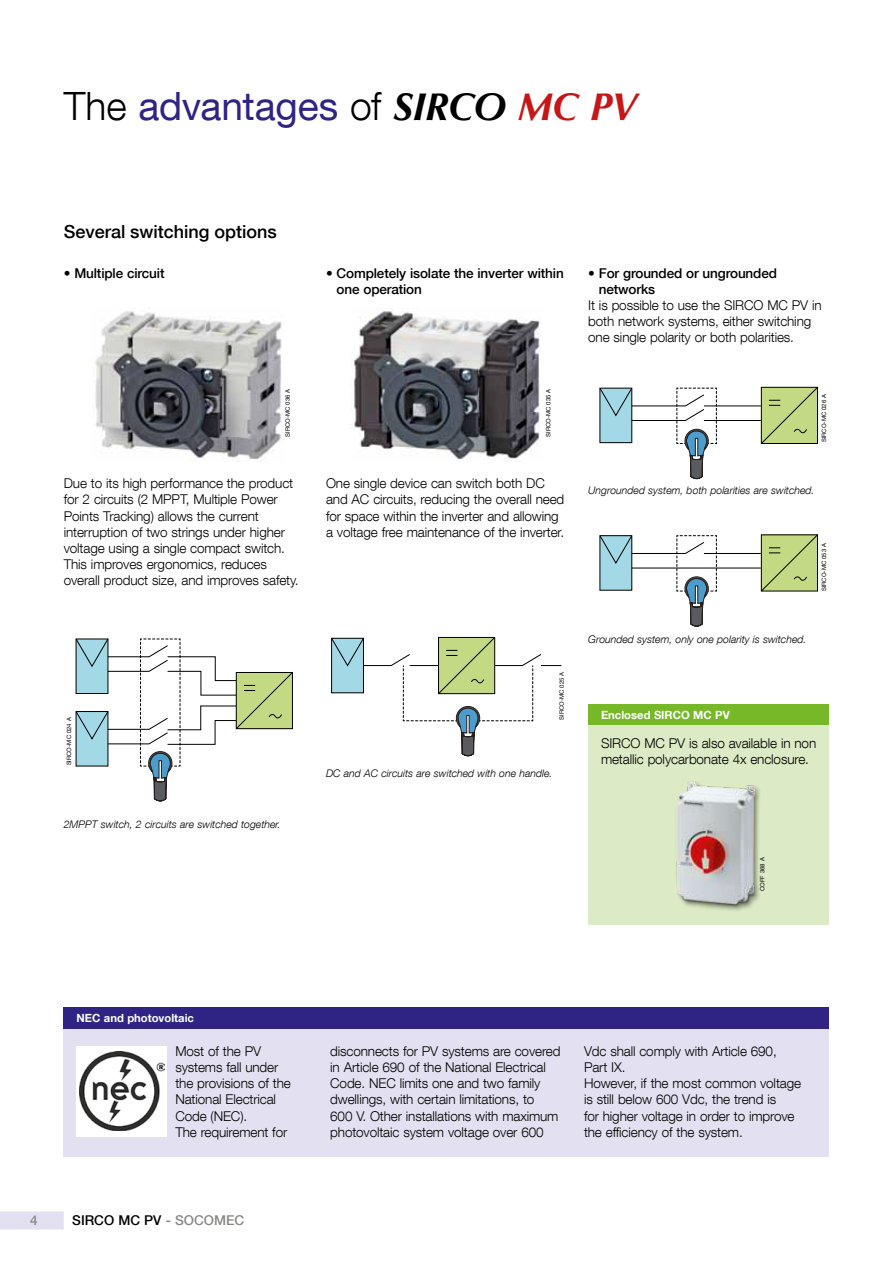
<style>
.page{position:relative;width:893px;height:1263px;background:#fff}
.page>*{position:absolute;margin:0;border:0;box-sizing:border-box;transform-origin:0 0}
.t1{font:39px "Helvetica Neue LT Com";color:#2f2483}
.t2{font:500 18px "Helvetica Neue LT Com";color:#000}
.t3{font:300 13.5px/16.2px "Helvetica Neue LT Com";letter-spacing:-.01em;color:#000}
.t4{font:500 13.5px/16.2px "Helvetica Neue LT Com";letter-spacing:-.01em;color:#000}
.t5{font:500 13.5px "Helvetica Neue LT Com";color:#878786}
.t6{font:700 11.25px "Helvetica Neue LT Com";color:#fff}
.t7{font:italic 300 10.5px "Helvetica Neue LT Com";color:#000}
.t8{font:6px "Helvetica Neue LT Com";color:#000}
.s1{font-weight:300;color:#000}
.s2{font-family:"Optima LT Std";font-weight:700;font-style:italic;color:#000}
.s3{font-family:"Optima LT Std";font-weight:700;font-style:italic;color:#c51718}
.s4{color:#878786}
</style>
<div class="page">
<div style="left:0;top:1211px;width:64px;height:18px;background:#e3e1f1"></div>
<svg style="left:75px;top:638px;width:218px;height:163px"></svg>
<svg style="left:331px;top:637px;width:230px;height:119px"></svg>
<hr style="left:704px;top:406px;width:57px;height:1px;background:#000">
<hr style="left:704px;top:420px;width:57px;height:1px;background:#000">
<svg style="left:760px;top:386px;width:58px;height:58px;background:#b1c379"></svg>
<svg style="left:599px;top:387px;width:118px;height:92px"></svg>
<img style="left:351px;top:308px;width:190px;height:153px">
<img style="left:95px;top:311px;width:187px;height:151px">
<hr style="left:704px;top:553px;width:57px;height:1px;background:#000">
<hr style="left:704px;top:568px;width:57px;height:1px;background:#000">
<svg style="left:760px;top:534px;width:58px;height:58px;background:#b1c378"></svg>
<svg style="left:600px;top:535px;width:117px;height:91px"></svg>
<div style="left:64px;top:1008px;width:765px;height:21px;background:#2f2483"></div>
<div style="left:64px;top:1029px;width:765px;height:128px;background:#e3e1f1"></div>
<div style="left:77px;top:1046px;width:90px;height:90px;background:#fff"></div>
<img style="left:79px;top:1052px;width:85px;height:79px">
<div style="left:588px;top:704px;width:241px;height:21px;background:#76b828"></div>
<div style="left:588px;top:725px;width:241px;height:200px;background:#dceac5"></div>
<img style="left:676px;top:781px;width:84px;height:130px">
<h1 class="t1" style="left:64px;top:82px;width:575px"><span class="s1">The</span> advantages <span class="s1">of</span> <span class="s2">SIRCO</span> <span class="s3">MC PV</span></h1>
<h2 class="t2" style="left:64px;top:221px;width:214px">Several switching options</h2>
<p class="t4" style="left:64px;top:264px;width:102px">• Multiple circuit</p>
<p class="t4" style="left:337px;top:264px;width:229px;text-indent:-11px">• Completely isolate the inverter within one operation</p>
<p class="t8" style="left:284px;top:437px;width:49px;rotate:-90deg">sirco-mc 036 a</p>
<p class="t8" style="left:544px;top:437px;width:49px;rotate:-90deg">sirco-mc 035 a</p>
<p class="t3" style="left:64px;top:475px;width:236px">Due to its high performance the product for 2 circuits (2 MPPT, Multiple Power Points Tracking) allows the current interruption of two strings under higher voltage using a single compact switch.<br>This improves ergonomics, reduces overall product size, and improves safety.</p>
<p class="t3" style="left:326px;top:475px;width:240px">One single device can switch both DC and AC circuits, reducing the overall need for space within the inverter and allowing a voltage free maintenance of the inverter.</p>
<p class="t8" style="left:65px;top:765px;width:49px;rotate:-90deg">sirco-mc 024 a</p>
<p class="t7" style="left:64px;top:818px;width:219px">2MPPT switch, 2 circuits are switched together.</p>
<p class="t8" style="left:558px;top:720px;width:49px;rotate:-90deg">sirco-mc 025 a</p>
<p class="t7" style="left:326px;top:767px;width:228px">DC and AC circuits are switched with one handle.</p>
<p class="t4" style="left:599px;top:264px;width:180px;text-indent:-11px">• For grounded or ungrounded networks</p>
<p class="t3" style="left:588px;top:297px;width:235px">It is possible to use the SIRCO MC PV in both network systems, either switching one single polarity or both polarities.</p>
<p class="t8" style="left:820px;top:442px;width:49px;rotate:-90deg">sirco-mc 026 a</p>
<p class="t7" style="left:588px;top:484px;width:228px">Ungrounded system, both polarities are switched.</p>
<p class="t8" style="left:820px;top:591px;width:49px;rotate:-90deg">sirco-mc 053 a</p>
<p class="t7" style="left:588px;top:633px;width:220px">Grounded system, only one polarity is switched.</p>
<p class="t6" style="left:601px;top:707px;width:130px">Enclosed SIRCO MC PV</p>
<p class="t3" style="left:601px;top:735px;width:217px">SIRCO MC PV is also available in non metallic polycarbonate 4x enclosure.</p>
<p class="t8" style="left:759px;top:891px;width:35px;rotate:-90deg">coff 368 a</p>
<p class="t6" style="left:77px;top:1011px;width:119px">NEC and photovoltaic</p>
<p class="t3" style="left:175px;top:1042px;width:117px">Most of the PV systems fall under the provisions of the<br>National Electrical<br>Code (NEC).<br>The requirement for</p>
<p class="t3" style="left:330px;top:1042px;width:232px">disconnects for PV systems are covered in Article 690 of the National Electrical Code. NEC limits one and two family dwellings, with certain limitations, to<br>600 V. Other installations with maximum photovoltaic system voltage over 600</p>
<p class="t3" style="left:584px;top:1042px;width:219px">Vdc shall comply with Article 690,<br>Part IX.<br>However, if the most common voltage is still below 600 Vdc, the trend is<br>for higher voltage in order to improve the efficiency of the system.</p>
<p class="t5" style="left:30px;top:1212px;width:9px">4</p>
<p class="t4" style="left:72px;top:1212px;width:174px">SIRCO MC PV <span class="s4">- SOCOMEC</span></p>
</div>
